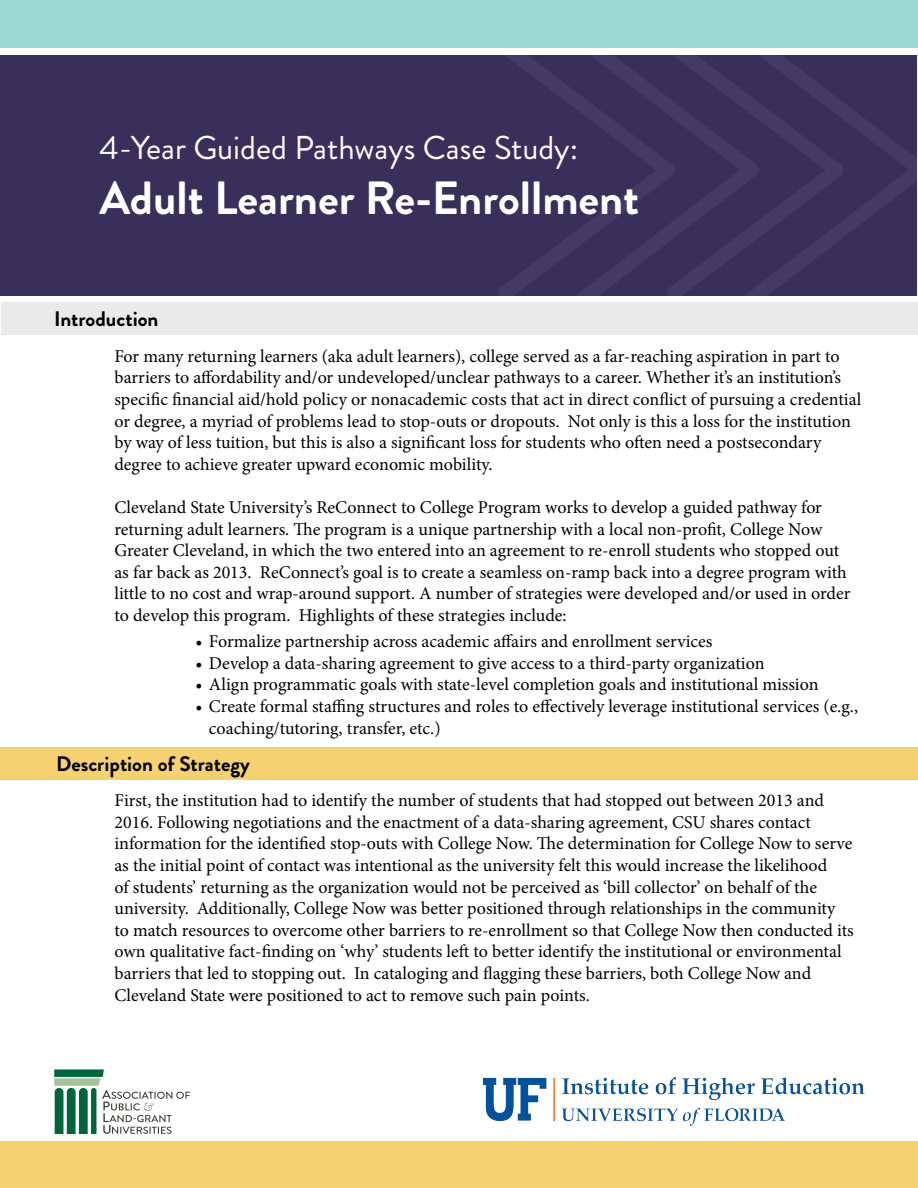
<style>
.page{position:relative;width:918px;height:1188px;background:#fff}
.page>*{position:absolute;margin:0;border:0;box-sizing:border-box;transform-origin:0 0}
.t1{font:700 46.5px "Brandon Grotesque";color:#fff}
.t2{font:33px "Brandon Grotesque";color:#fff}
.t3{font:700 21px "Brandon Grotesque";color:#000}
.t4{font:18px/21.6px "Minion Pro";color:#000}
</style>
<div class="page">
<div style="left:0;top:0;width:918px;height:48px;background:#9ed8d2"></div>
<div style="left:0;top:1142px;width:918px;height:46px;background:#f5d172"></div>
<div style="left:0;top:55px;width:917px;height:240px;background:#382f5a"></div>
<img style="left:498px;top:55px;width:419px;height:240px">
<div style="left:1px;top:303px;width:917px;height:32px;background:#eaeaea"></div>
<div style="left:1px;top:747px;width:917px;height:33px;background:#f5d172"></div>
<svg style="left:54px;top:1069px;width:136px;height:65px"></svg>
<img style="left:483px;top:1078px;width:381px;height:48px">
<h2 class="t2" style="left:99px;top:125px;width:480px">4-Year Guided Pathways Case Study:</h2>
<h1 class="t1" style="left:99px;top:166px;width:541px">Adult Learner Re-Enrollment</h1>
<p class="t3" style="left:54px;top:304px;width:106px">Introduction</p>
<p class="t4" style="left:114px;top:345px;width:748px">For many returning learners (aka adult learners), college served as a far-reaching aspiration in part to barriers to affordability and/or undeveloped/unclear pathways to a career. Whether it’s an institution’s specific financial aid/hold policy or nonacademic costs that act in direct conflict of pursuing a credential or degree, a myriad of problems lead to stop-outs or dropouts. Not only is this a loss for the institution by way of less tuition, but this is also a significant loss for students who often need a postsecondary degree to achieve greater upward economic mobility.</p>
<p class="t4" style="left:114px;top:497px;width:737px">Cleveland State University’s ReConnect to College Program works to develop a guided pathway for returning adult learners. The program is a unique partnership with a local non-profit, College Now Greater Cleveland, in which the two entered into an agreement to re-enroll students who stopped out as far back as 2013. ReConnect’s goal is to create a seamless on-ramp back into a degree program with little to no cost and wrap-around support. A number of strategies were developed and/or used in order to develop this program. Highlights of these strategies include:</p>
<p class="t4" style="left:195px;top:631px;width:519px">• Formalize partnership across academic affairs and enrollment services</p>
<p class="t4" style="left:195px;top:652px;width:571px">• Develop a data-sharing agreement to give access to a third-party organization</p>
<p class="t4" style="left:195px;top:674px;width:625px">• Align programmatic goals with state-level completion goals and institutional mission</p>
<p class="t4" style="left:209px;top:695px;width:651px;text-indent:-14px">• Create formal staffing structures and roles to effectively leverage institutional services (e.g., coaching/tutoring, transfer, etc.)</p>
<p class="t3" style="left:56px;top:749px;width:195px">Description of Strategy</p>
<p class="t4" style="left:114px;top:790px;width:741px">First, the institution had to identify the number of students that had stopped out between 2013 and 2016. Following negotiations and the enactment of a data-sharing agreement, CSU shares contact information for the identified stop-outs with College Now. The determination for College Now to serve as the initial point of contact was intentional as the university felt this would increase the likelihood<br>of students’ returning as the organization would not be perceived as ‘bill collector’ on behalf of the university. Additionally, College Now was better positioned through relationships in the community to match resources to overcome other barriers to re-enrollment so that College Now then conducted its own qualitative fact-finding on ‘why’ students left to better identify the institutional or environmental barriers that led to stopping out. In cataloging and flagging these barriers, both College Now and Cleveland State were positioned to act to remove such pain points.</p>
</div>
